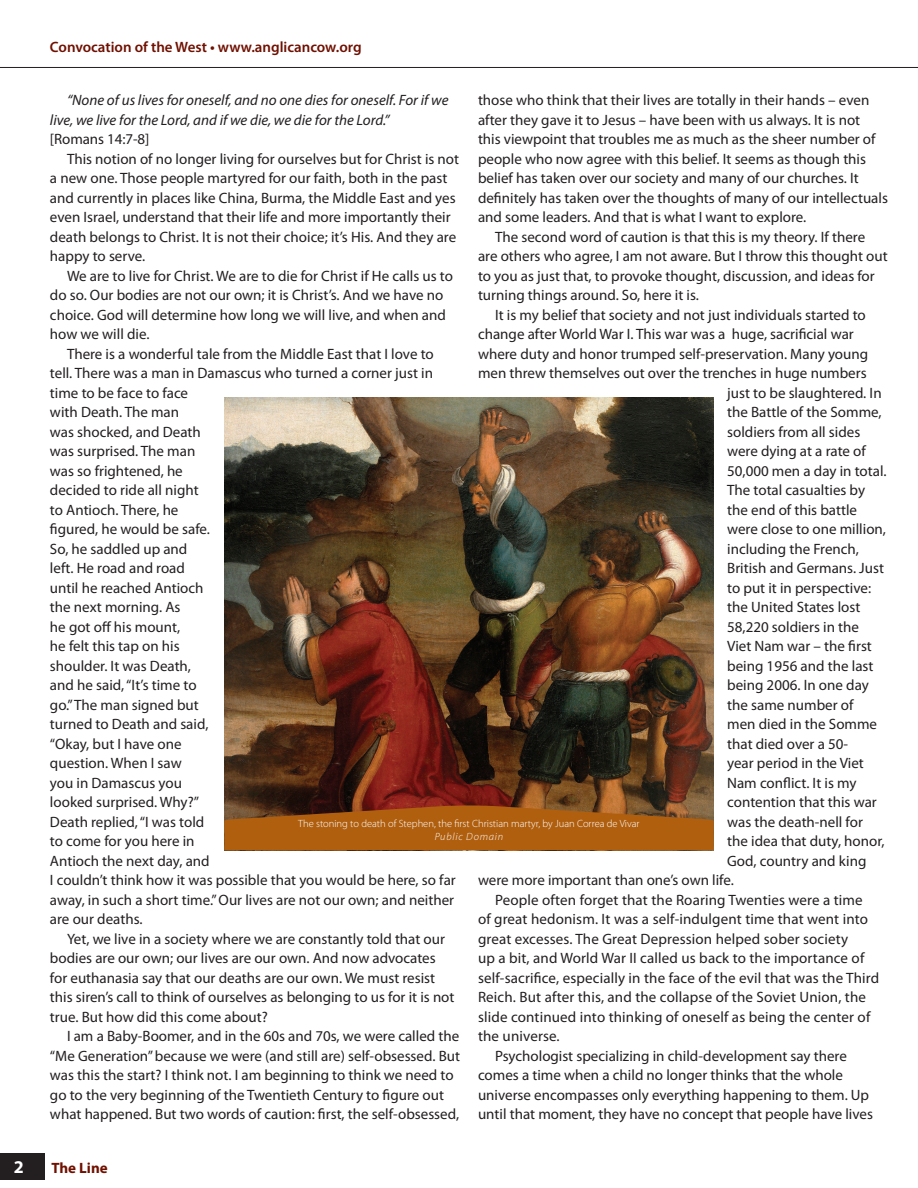
<style>
.page{position:relative;width:918px;height:1188px;background:#fff}
.page>*{position:absolute;margin:0;border:0;box-sizing:border-box;transform-origin:0 0}
.t1{font:700 18px "Myriad Pro";color:#fff}
.t2{font:15px "Myriad Pro";color:#231f20}
.t3{font:italic 15px/19.5px "Myriad Pro";color:#231f20}
.t4{font:600 15px "Myriad Pro";color:#6f1000}
.t5{font:700 15px "Myriad Pro";color:#6f1000}
.t6{font:300 10.5px "Myriad Pro";color:#fff}
.t7{font:italic 300 10.5px "Myriad Pro";letter-spacing:.075em;color:#fff}
</style>
<div class="page">
<svg style="left:0;top:67px;width:918px;height:1px"></svg>
<div style="left:0;top:1154px;width:45px;height:26px;background:#231f20"></div>
<img style="left:224px;top:398px;width:490px;height:407px">
<svg style="left:224px;top:805px;width:490px;height:45px;background:#a55a12"></svg>
<p class="t1" style="left:14px;top:1155px;width:11px">2</p>
<p class="t4" style="left:50px;top:38px;width:313px">Convocation of the West • www.anglicancow.org</p>
<p class="t3" style="left:50px;top:90px;width:400px;text-indent:17px">“None of us lives for oneself, and no one dies for oneself. For if we live, we live for the Lord, and if we die, we die for the Lord.”</p>
<p class="t2" style="left:50px;top:130px;width:101px">[Romans 14:7-8]</p>
<p class="t2" style="left:67px;top:149px;width:394px">This notion of no longer living for ourselves but for Christ is not</p>
<p class="t2" style="left:50px;top:169px;width:399px">a new one. Those people martyred for our faith, both in the past</p>
<p class="t2" style="left:50px;top:188px;width:407px">and currently in places like China, Burma, the Middle East and yes</p>
<p class="t2" style="left:50px;top:208px;width:402px">even Israel, understand that their life and more importantly their</p>
<p class="t2" style="left:50px;top:227px;width:408px">death belongs to Christ. It is not their choice; it’s His. And they are</p>
<p class="t2" style="left:50px;top:247px;width:97px">happy to serve.</p>
<p class="t2" style="left:67px;top:266px;width:388px">We are to live for Christ. We are to die for Christ if He calls us to</p>
<p class="t2" style="left:50px;top:286px;width:395px">do so. Our bodies are not our own; it is Christ’s. And we have no</p>
<p class="t2" style="left:50px;top:305px;width:397px">choice. God will determine how long we will live, and when and</p>
<p class="t2" style="left:50px;top:325px;width:101px">how we will die.</p>
<p class="t2" style="left:67px;top:344px;width:368px">There is a wonderful tale from the Middle East that I love to</p>
<p class="t2" style="left:50px;top:364px;width:385px">tell. There was a man in Damascus who turned a corner just in</p>
<p class="t2" style="left:50px;top:383px;width:140px">time to be face to face</p>
<p class="t2" style="left:50px;top:403px;width:131px">with Death. The man</p>
<p class="t2" style="left:50px;top:422px;width:152px">was shocked, and Death</p>
<p class="t2" style="left:50px;top:442px;width:147px">was surprised. The man</p>
<p class="t2" style="left:50px;top:461px;width:134px">was so frightened, he</p>
<p class="t2" style="left:50px;top:481px;width:150px">decided to ride all night</p>
<p class="t2" style="left:50px;top:500px;width:130px">to Antioch. There, he</p>
<p class="t2" style="left:50px;top:520px;width:161px">figured, he would be safe.</p>
<p class="t2" style="left:50px;top:539px;width:139px">So, he saddled up and</p>
<p class="t2" style="left:50px;top:559px;width:137px">left. He road and road</p>
<p class="t2" style="left:50px;top:578px;width:155px">until he reached Antioch</p>
<p class="t2" style="left:50px;top:598px;width:132px">the next morning. As</p>
<p class="t2" style="left:50px;top:617px;width:132px">he got off his mount,</p>
<p class="t2" style="left:50px;top:637px;width:131px">he felt this tap on his</p>
<p class="t2" style="left:50px;top:656px;width:143px">shoulder. It was Death,</p>
<p class="t2" style="left:50px;top:676px;width:148px">and he said, “It’s time to</p>
<p class="t2" style="left:50px;top:695px;width:150px">go.” The man signed but</p>
<p class="t2" style="left:50px;top:715px;width:160px">turned to Death and said,</p>
<p class="t2" style="left:50px;top:734px;width:133px">“Okay, but I have one</p>
<p class="t2" style="left:50px;top:754px;width:133px">question. When I saw</p>
<p class="t2" style="left:50px;top:773px;width:134px">you in Damascus you</p>
<p class="t2" style="left:50px;top:793px;width:151px">looked surprised. Why?”</p>
<p class="t2" style="left:50px;top:812px;width:156px">Death replied, “I was told</p>
<p class="t2" style="left:50px;top:832px;width:146px">to come for you here in</p>
<p class="t2" style="left:50px;top:851px;width:161px">Antioch the next day, and</p>
<p class="t2" style="left:50px;top:871px;width:407px">I couldn’t think how it was possible that you would be here, so far</p>
<p class="t2" style="left:50px;top:890px;width:406px">away, in such a short time.” Our lives are not our own; and neither</p>
<p class="t2" style="left:50px;top:910px;width:94px">are our deaths.</p>
<p class="t2" style="left:67px;top:929px;width:380px">Yet, we live in a society where we are constantly told that our</p>
<p class="t2" style="left:50px;top:949px;width:387px">bodies are our own; our lives are our own. And now advocates</p>
<p class="t2" style="left:50px;top:968px;width:387px">for euthanasia say that our deaths are our own. We must resist</p>
<p class="t2" style="left:50px;top:988px;width:406px">this siren’s call to think of ourselves as belonging to us for it is not</p>
<p class="t2" style="left:50px;top:1007px;width:219px">true. But how did this come about?</p>
<p class="t2" style="left:67px;top:1027px;width:394px">I am a Baby-Boomer, and in the 60s and 70s, we were called the</p>
<p class="t2" style="left:50px;top:1046px;width:412px">“Me Generation” because we were (and still are) self-obsessed. But</p>
<p class="t2" style="left:50px;top:1066px;width:405px">was this the start? I think not. I am beginning to think we need to</p>
<p class="t2" style="left:50px;top:1085px;width:396px">go to the very beginning of the Twentieth Century to figure out</p>
<p class="t2" style="left:50px;top:1105px;width:411px">what happened. But two words of caution: first, the self-obsessed,</p>
<p class="t2" style="left:478px;top:91px;width:393px">those who think that their lives are totally in their hands – even</p>
<p class="t2" style="left:478px;top:110px;width:384px">after they gave it to Jesus – have been with us always. It is not</p>
<p class="t2" style="left:478px;top:130px;width:399px">this viewpoint that troubles me as much as the sheer number of</p>
<p class="t2" style="left:478px;top:149px;width:390px">people who now agree with this belief. It seems as though this</p>
<p class="t2" style="left:478px;top:169px;width:382px">belief has taken over our society and many of our churches. It</p>
<p class="t2" style="left:478px;top:188px;width:411px">definitely has taken over the thoughts of many of our intellectuals</p>
<p class="t2" style="left:478px;top:208px;width:330px">and some leaders. And that is what I want to explore.</p>
<p class="t2" style="left:495px;top:227px;width:372px">The second word of caution is that this is my theory. If there</p>
<p class="t2" style="left:478px;top:247px;width:411px">are others who agree, I am not aware. But I throw this thought out</p>
<p class="t2" style="left:478px;top:266px;width:398px">to you as just that, to provoke thought, discussion, and ideas for</p>
<p class="t2" style="left:478px;top:286px;width:222px">turning things around. So, here it is.</p>
<p class="t2" style="left:495px;top:305px;width:372px">It is my belief that society and not just individuals started to</p>
<p class="t2" style="left:478px;top:325px;width:377px">change after World War I. This war was a huge, sacrificial war</p>
<p class="t2" style="left:478px;top:344px;width:392px">where duty and honor trumped self-preservation. Many young</p>
<p class="t2" style="left:478px;top:364px;width:390px">men threw themselves out over the trenches in huge numbers</p>
<p class="t2" style="left:727px;top:383px;width:156px">just to be slaughtered. In</p>
<p class="t2" style="left:727px;top:403px;width:156px">the Battle of the Somme,</p>
<p class="t2" style="left:727px;top:422px;width:135px">soldiers from all sides</p>
<p class="t2" style="left:727px;top:442px;width:140px">were dying at a rate of</p>
<p class="t2" style="left:727px;top:461px;width:161px">50,000 men a day in total.</p>
<p class="t2" style="left:727px;top:481px;width:139px">The total casualties by</p>
<p class="t2" style="left:727px;top:500px;width:131px">the end of this battle</p>
<p class="t2" style="left:727px;top:520px;width:160px">were close to one million,</p>
<p class="t2" style="left:727px;top:539px;width:133px">including the French,</p>
<p class="t2" style="left:727px;top:559px;width:158px">British and Germans. Just</p>
<p class="t2" style="left:727px;top:578px;width:145px">to put it in perspective:</p>
<p class="t2" style="left:727px;top:598px;width:135px">the United States lost</p>
<p class="t2" style="left:727px;top:617px;width:133px">58,220 soldiers in the</p>
<p class="t2" style="left:727px;top:637px;width:146px">Viet Nam war – the first</p>
<p class="t2" style="left:727px;top:656px;width:148px">being 1956 and the last</p>
<p class="t2" style="left:727px;top:676px;width:143px">being 2006. In one day</p>
<p class="t2" style="left:727px;top:695px;width:128px">the same number of</p>
<p class="t2" style="left:727px;top:715px;width:151px">men died in the Somme</p>
<p class="t2" style="left:727px;top:734px;width:122px">that died over a 50-</p>
<p class="t2" style="left:727px;top:754px;width:138px">year period in the Viet</p>
<p class="t2" style="left:727px;top:773px;width:131px">Nam conflict. It is my</p>
<p class="t2" style="left:727px;top:793px;width:151px">contention that this war</p>
<p class="t2" style="left:727px;top:812px;width:137px">was the death-nell for</p>
<p class="t2" style="left:727px;top:832px;width:159px">the idea that duty, honor,</p>
<p class="t2" style="left:727px;top:851px;width:141px">God, country and king</p>
<p class="t2" style="left:478px;top:871px;width:257px">were more important than one’s own life.</p>
<p class="t2" style="left:495px;top:890px;width:369px">People often forget that the Roaring Twenties were a time</p>
<p class="t2" style="left:478px;top:910px;width:392px">of great hedonism. It was a self-indulgent time that went into</p>
<p class="t2" style="left:478px;top:929px;width:372px">great excesses. The Great Depression helped sober society</p>
<p class="t2" style="left:478px;top:949px;width:388px">up a bit, and World War II called us back to the importance of</p>
<p class="t2" style="left:478px;top:968px;width:403px">self-sacrifice, especially in the face of the evil that was the Third</p>
<p class="t2" style="left:478px;top:988px;width:390px">Reich. But after this, and the collapse of the Soviet Union, the</p>
<p class="t2" style="left:478px;top:1007px;width:394px">slide continued into thinking of oneself as being the center of</p>
<p class="t2" style="left:478px;top:1027px;width:83px">the universe.</p>
<p class="t2" style="left:495px;top:1046px;width:353px">Psychologist specializing in child-development say there</p>
<p class="t2" style="left:478px;top:1066px;width:366px">comes a time when a child no longer thinks that the whole</p>
<p class="t2" style="left:478px;top:1085px;width:393px">universe encompasses only everything happening to them. Up</p>
<p class="t2" style="left:478px;top:1105px;width:396px">until that moment, they have no concept that people have lives</p>
<p class="t6" style="left:298px;top:817px;width:343px">The stoning to death of Stephen, the first Christian martyr, by Juan Correa de Vivar</p>
<p class="t7" style="left:435px;top:830px;width:70px">Public Domain</p>
<p class="t5" style="left:51px;top:1158px;width:58px">The Line</p>
</div>
